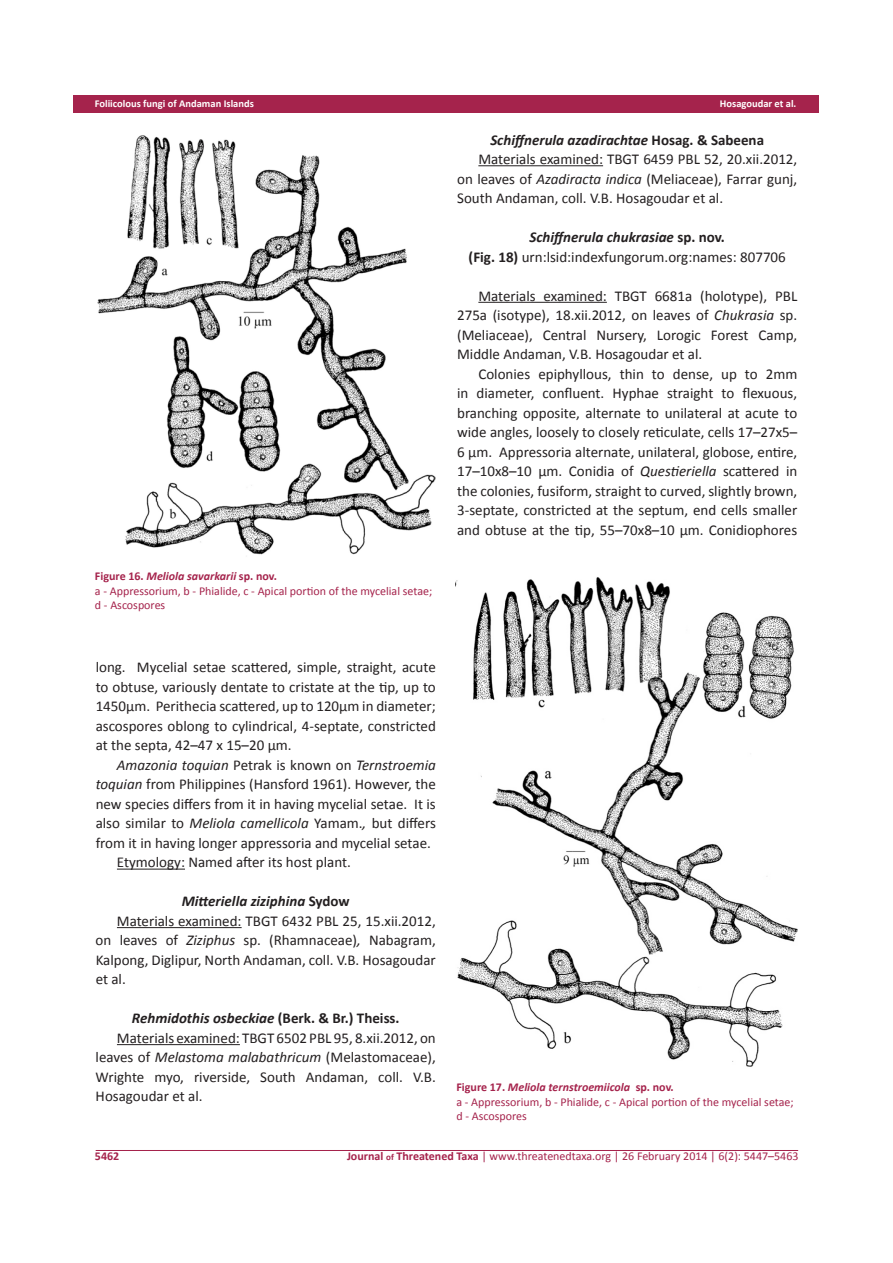
<style>
.page{position:relative;width:893px;height:1263px;background:#fff}
.page>*{position:absolute;margin:0;border:0;box-sizing:border-box;transform-origin:0 0}
.t1{font:15px/19.5px "Calibri";color:#231f20;text-align:justify}
.t2{font:italic 700 15px "Calibri";color:#231f20}
.t3{font:italic 15px "Calibri";color:#231f20}
.t4{font:12px/14.4px "Calibri";color:#a5234c}
.t5{font:700 12px "Calibri";color:#a5234c}
.t6{font:700 10.5px "Calibri";color:#fff}
.s1{font-weight:700}
.s2{font-weight:700;font-style:italic}
.s3{font-style:normal}
.s4{font-style:italic}
.s5{font-weight:700;font-size:9px}
</style>
<div class="page">
<div style="left:74px;top:96px;width:745px;height:17px;background:#a5234c"></div>
<hr style="left:96px;top:1150px;width:702px;height:1px;background:#a5234c">
<hr style="left:117px;top:869px;width:68px;height:1px;background:#231f20">
<hr style="left:117px;top:927px;width:125px;height:1px;background:#231f20">
<hr style="left:117px;top:1044px;width:123px;height:1px;background:#231f20">
<img style="left:97px;top:135px;width:339px;height:420px">
<hr style="left:478px;top:165px;width:125px;height:1px;background:#231f20">
<hr style="left:478px;top:302px;width:129px;height:1px;background:#231f20">
<img style="left:456px;top:577px;width:342px;height:490px">
<p class="t6" style="left:95px;top:97px;width:161px">Foliicolous fungi of Andaman Islands</p>
<p class="t6" style="left:720px;top:97px;width:78px">Hosagoudar et al.</p>
<p class="t4" style="left:95px;top:569px;width:339px"><span class="s1">Figure 16.</span> <span class="s2">Meliola savarkarii</span> <span class="s1">sp. nov.<br></span>a - Appressorium, b - Phialide, c - Apical portion of the mycelial setae; d - Ascospores</p>
<p class="t1" style="left:96px;top:658px;width:342px">long. Mycelial setae scattered, simple, straight, acute to obtuse, variously dentate to cristate at the tip, up to 1450µm. Perithecia scattered, up to 120µm in diameter; ascospores oblong to cylindrical, 4-septate, constricted at the septa, 42–47 x 15–20 µm.</p>
<p class="t3" style="left:117px;top:755px;width:320px">Amazonia toquian <span class="s3">Petrak is known on</span> Ternstroemia</p>
<p class="t1" style="left:96px;top:775px;width:342px"><span class="s4">toquian</span> from Philippines (Hansford 1961). However, the</p>
<p class="t1" style="left:96px;top:794px;width:342px">new species differs from it in having mycelial setae. It is</p>
<p class="t1" style="left:96px;top:814px;width:342px">also similar to <span class="s4">Meliola camellicola</span> Yamam.<span class="s4">,</span> but differs</p>
<p class="t1" style="left:96px;top:833px;width:337px">from it in having longer appressoria and mycelial setae.</p>
<p class="t1" style="left:117px;top:853px;width:235px">Etymology: Named after its host plant.</p>
<p class="t2" style="left:182px;top:892px;width:169px">Mitteriella ziziphina <span class="s3">Sydow</span></p>
<p class="t1" style="left:117px;top:911px;width:320px">Materials examined: TBGT 6432 PBL 25, 15.xii.2012,</p>
<p class="t1" style="left:96px;top:931px;width:342px">on leaves of <span class="s4">Ziziphus</span> sp. (Rhamnaceae)<span class="s4">,</span> Nabagram,</p>
<p class="t1" style="left:96px;top:950px;width:342px">Kalpong, Diglipur, North Andaman, coll. V.B. Hosagoudar</p>
<p class="t1" style="left:96px;top:970px;width:32px">et al.</p>
<p class="t2" style="left:132px;top:1009px;width:269px">Rehmidothis osbeckiae <span class="s3">(Berk. &amp; Br.) Theiss.</span></p>
<p class="t1" style="left:117px;top:1028px;width:320px">Materials examined: TBGT 6502 PBL 95, 8.xii.2012, on</p>
<p class="t1" style="left:96px;top:1048px;width:342px">leaves of <span class="s4">Melastoma malabathricum</span> (Melastomaceae),</p>
<p class="t1" style="left:96px;top:1067px;width:342px">Wrighte myo, riverside, South Andaman, coll. V.B.</p>
<p class="t1" style="left:96px;top:1087px;width:108px">Hosagoudar et al.</p>
<p class="t2" style="left:490px;top:130px;width:275px">Schiffnerula azadirachtae <span class="s3">Hosag. &amp; Sabeena</span></p>
<p class="t1" style="left:478px;top:149px;width:320px">Materials examined: TBGT 6459 PBL 52, 20.xii.2012,</p>
<p class="t1" style="left:457px;top:169px;width:342px">on leaves of <span class="s4">Azadiracta indica</span> (Meliaceae), Farrar gunj,</p>
<p class="t1" style="left:457px;top:188px;width:268px">South Andaman, coll. V.B. Hosagoudar et al.</p>
<p class="t1" style="left:469px;top:227px;width:319px;text-align:center"><span class="s2">Schiffnerula chukrasiae</span> <span class="s1">sp. nov.<br>(Fig. 18)</span> urn:lsid:indexfungorum.org:names: 807706</p>
<p class="t1" style="left:457px;top:286px;width:342px;text-indent:21px">Materials examined: TBGT 6681a (holotype), PBL 275a (isotype), 18.xii.2012, on leaves of <span class="s4">Chukrasia</span> sp. (Meliaceae), Central Nursery, Lorogic Forest Camp, Middle Andaman, V.B. Hosagoudar et al.</p>
<p class="t1" style="left:457px;top:364px;width:342px;text-indent:21px">Colonies epiphyllous, thin to dense, up to 2mm in diameter, confluent. Hyphae straight to flexuous, branching opposite, alternate to unilateral at acute to wide angles, loosely to closely reticulate, cells 17–27x5– 6 µm. Appressoria alternate, unilateral, globose, entire, 17–10x8–10 µm. Conidia of <span class="s4">Questieriella</span> scattered in the colonies, fusiform, straight to curved, slightly brown, 3-septate, constricted at the septum, end cells smaller and obtuse at the tip, 55–70x8–10 µm. Conidiophores</p>
<p class="t4" style="left:456px;top:1080px;width:339px"><span class="s1">Figure 17.</span> <span class="s2">Meliola ternstroemiicola</span> <span class="s1">sp. nov.<br></span>a - Appressorium, b - Phialide, c - Apical portion of the mycelial setae; d - Ascospores</p>
<p class="t5" style="left:95px;top:1149px;width:26px">5462</p>
<p class="t4" style="left:347px;top:1148px;width:453px"><span class="s1">Journal</span> <span class="s5">of</span> <span class="s1">Threatened Taxa</span> | www.threatenedtaxa.org | 26 February 2014 | 6(2): 5447–5463</p>
</div>
